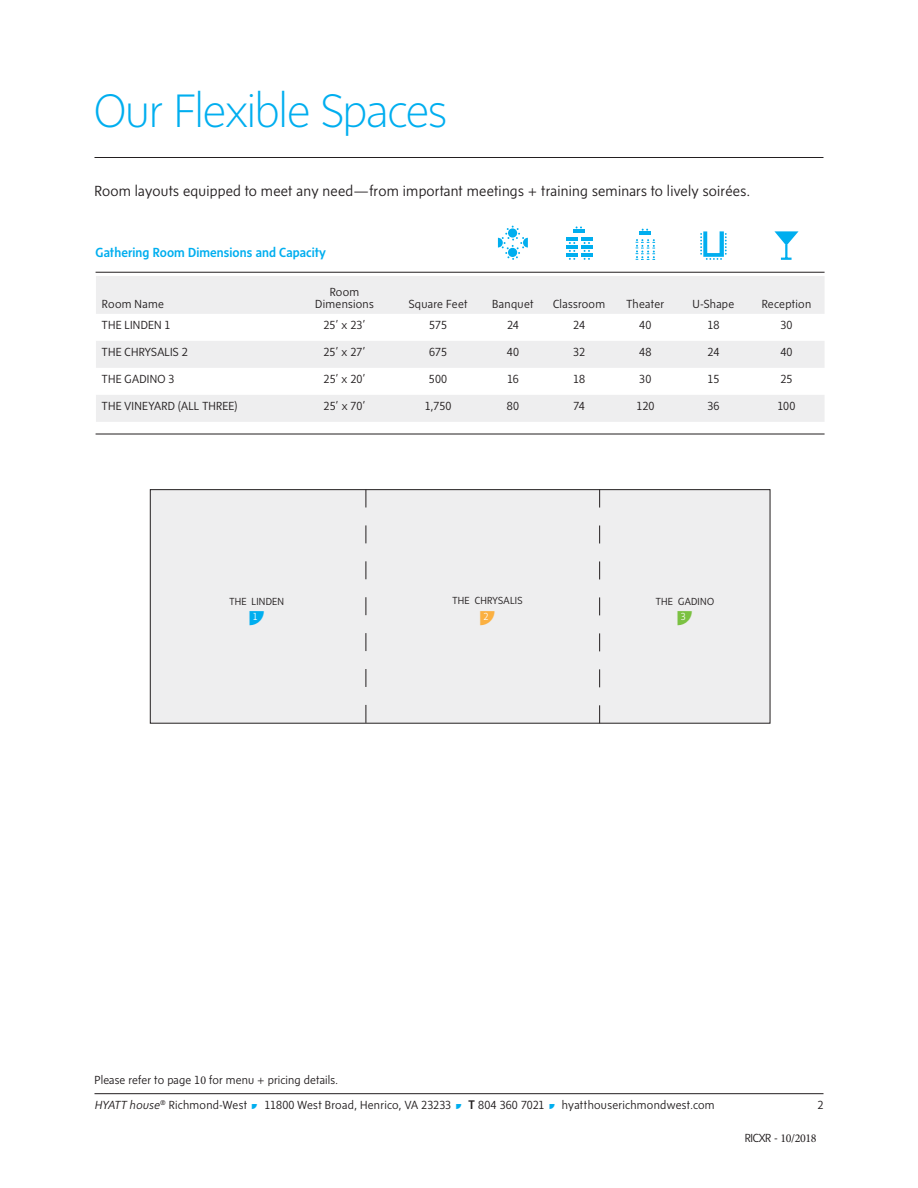
<style>
.page{position:relative;width:918px;height:1188px;background:#fff}
.page>*{position:absolute;margin:0;border:0;box-sizing:border-box;transform-origin:0 0}
.t1{font:200 48px "Sense";letter-spacing:-.01em;color:#00aeef}
.t2{font:300 15px "Sense";letter-spacing:.015em;color:#231f20}
.t3{font:500 13.5px "Sense";letter-spacing:.005em;color:#00aeef}
.t4{font:300 12px/25.8px "Sense";letter-spacing:.02em;color:#231f20}
.t5{font:300 12px "Sense";letter-spacing:.04em;color:#231f20}
.t6{font:12px "Minion Pro";letter-spacing:-.03em;color:#231f20}
.t7{font:300 10.5px "Sense";letter-spacing:.025em;color:#231f20}
.t8{font:10.5px "Sense Extras";color:#00aeef}
.t9{font:10.5px "Sense Extras";color:#7bc142}
.t10{font:10.5px "Sense Extras";color:#fbb041}
.s1{font-family:"Minion Pro";font-weight:400}
.s2{font-style:italic}
.s3{font-family:"Sense Extras";font-weight:400;color:#00aeef}
.s4{font-weight:500;font-size:12.75px}
.s5{font-family:"Sense";font-weight:300}
</style>
<div class="page">
<hr style="left:94px;top:1093px;width:730px;height:1px;background:#231f20">
<hr style="left:94px;top:157px;width:730px;height:1px;background:#231f20">
<div style="left:150px;top:490px;width:620px;height:233px;background:#eeeeef"></div>
<div style="left:150px;top:489px;width:620px;height:235px;border:1px solid #231f20"></div>
<svg style="left:366px;top:490px;width:1px;height:233px"></svg>
<svg style="left:599px;top:490px;width:1px;height:233px"></svg>
<div style="left:253px;top:613px;width:7px;height:9px;background:#fff"></div>
<div style="left:682px;top:613px;width:6px;height:9px;background:#fff"></div>
<div style="left:484px;top:612px;width:7px;height:9px;background:#fff"></div>
<div style="left:96px;top:276px;width:728px;height:38px;background:#eeeeef"></div>
<svg style="left:96px;top:341px;width:728px;height:81px;fill:#eeeeef"></svg>
<svg style="left:498px;top:226px;width:30px;height:34px"></svg>
<svg style="left:573px;top:226px;width:12px;height:7px"></svg>
<hr style="left:566px;top:237px;width:11px;height:4px;background:#00aeef">
<hr style="left:566px;top:245px;width:11px;height:4px;background:#00aeef">
<hr style="left:566px;top:253px;width:11px;height:4px;background:#00aeef">
<hr style="left:581px;top:237px;width:11px;height:4px;background:#00aeef">
<hr style="left:581px;top:245px;width:11px;height:4px;background:#00aeef">
<hr style="left:581px;top:253px;width:11px;height:4px;background:#00aeef">
<hr style="left:640px;top:231px;width:11px;height:4px;background:#00aeef">
<svg style="left:636px;top:239px;width:19px;height:21px"></svg>
<svg style="left:700px;top:231px;width:27px;height:29px"></svg>
<svg style="left:774px;top:231px;width:25px;height:29px"></svg>
<hr style="left:96px;top:434px;width:729px;height:1px;background:#231f20">
<hr style="left:96px;top:272px;width:729px;height:1px;background:#231f20">
<h1 class="t1" style="left:94px;top:83px;width:354px">Our Flexible Spaces</h1>
<p class="t2" style="left:94px;top:182px;width:657px">Room layouts equipped to meet any need—from important meetings + training seminars to lively soirées.</p>
<p class="t3" style="left:96px;top:244px;width:232px">Gathering Room Dimensions and Capacity</p>
<p class="t4" style="left:102px;top:291px;width:63px">room name</p>
<p class="t4" style="left:315px;top:285px;width:60px;line-height:12px;text-align:center">room dimensions</p>
<p class="t4" style="left:409px;top:291px;width:60px">square Feet</p>
<p class="t4" style="left:492px;top:291px;width:43px">Banquet</p>
<p class="t4" style="left:553px;top:291px;width:54px">classroom</p>
<p class="t4" style="left:627px;top:291px;width:39px">theater</p>
<p class="t4" style="left:693px;top:291px;width:43px">U-shape</p>
<p class="t4" style="left:762px;top:291px;width:51px">reception</p>
<p class="t4" style="left:102px;top:312px;width:70px">the linden 1</p>
<p class="t4" style="left:323px;top:312px;width:44px">25’ x 23’</p>
<p class="t4" style="left:429px;top:312px;width:19px">575</p>
<p class="t4" style="left:507px;top:312px;width:13px">24</p>
<p class="t4" style="left:573px;top:312px;width:13px">24</p>
<p class="t4" style="left:639px;top:312px;width:14px">40</p>
<p class="t4" style="left:708px;top:312px;width:13px">18</p>
<p class="t4" style="left:780px;top:312px;width:14px">30</p>
<p class="t4" style="left:102px;top:339px;width:87px">the chrysalis 2</p>
<p class="t4" style="left:323px;top:339px;width:44px">25’ x 27’</p>
<p class="t4" style="left:429px;top:339px;width:19px">675</p>
<p class="t4" style="left:507px;top:339px;width:14px">40</p>
<p class="t4" style="left:573px;top:339px;width:13px">32</p>
<p class="t4" style="left:639px;top:339px;width:14px">48</p>
<p class="t4" style="left:708px;top:339px;width:13px">24</p>
<p class="t4" style="left:780px;top:339px;width:14px">40</p>
<p class="t4" style="left:102px;top:366px;width:74px">the gadino 3</p>
<p class="t4" style="left:324px;top:366px;width:44px">25’ x 20’</p>
<p class="t4" style="left:429px;top:366px;width:20px">500</p>
<p class="t4" style="left:507px;top:366px;width:13px">16</p>
<p class="t4" style="left:573px;top:366px;width:13px">18</p>
<p class="t4" style="left:639px;top:366px;width:14px">30</p>
<p class="t4" style="left:707px;top:366px;width:13px">15</p>
<p class="t4" style="left:780px;top:366px;width:14px">25</p>
<p class="t5" style="left:102px;top:399px;width:137px">the vineyard (all three)</p>
<p class="t4" style="left:324px;top:393px;width:43px">25’ x 70’</p>
<p class="t4" style="left:425px;top:393px;width:28px">1,750</p>
<p class="t4" style="left:507px;top:393px;width:14px">80</p>
<p class="t4" style="left:574px;top:393px;width:13px">74</p>
<p class="t4" style="left:636px;top:393px;width:20px">120</p>
<p class="t4" style="left:707px;top:393px;width:14px">36</p>
<p class="t4" style="left:778px;top:393px;width:19px">100</p>
<p class="t7" style="left:229px;top:596px;width:56px">the linden</p>
<p class="t8" style="left:249px;top:611px;width:16px">1</p>
<p class="t7" style="left:453px;top:595px;width:71px">the chrysalis</p>
<p class="t10" style="left:480px;top:610px;width:16px">2</p>
<p class="t7" style="left:656px;top:596px;width:60px">the gadino</p>
<p class="t9" style="left:678px;top:611px;width:16px">3</p>
<p class="t4" style="left:94px;top:1066px;width:622px">Please refer to page 1<span class="s1">0</span> for menu + pricing details.<br><span class="s2">HYATT house</span><sup>®</sup> Richmond-West <span class="s3">•</span> 11800 West Broad, Henrico, VA 23233 <span class="s3">•</span> <span class="s4">T</span> 804 360 7021 <span class="s3">•</span> hyatthouserichmondwest.com</p>
<p class="t4" style="left:818px;top:1091px;width:7px">2</p>
<p class="t6" style="left:745px;top:1130px;width:73px"><span class="s5">RICXR -</span> 10/2018</p>
</div>
